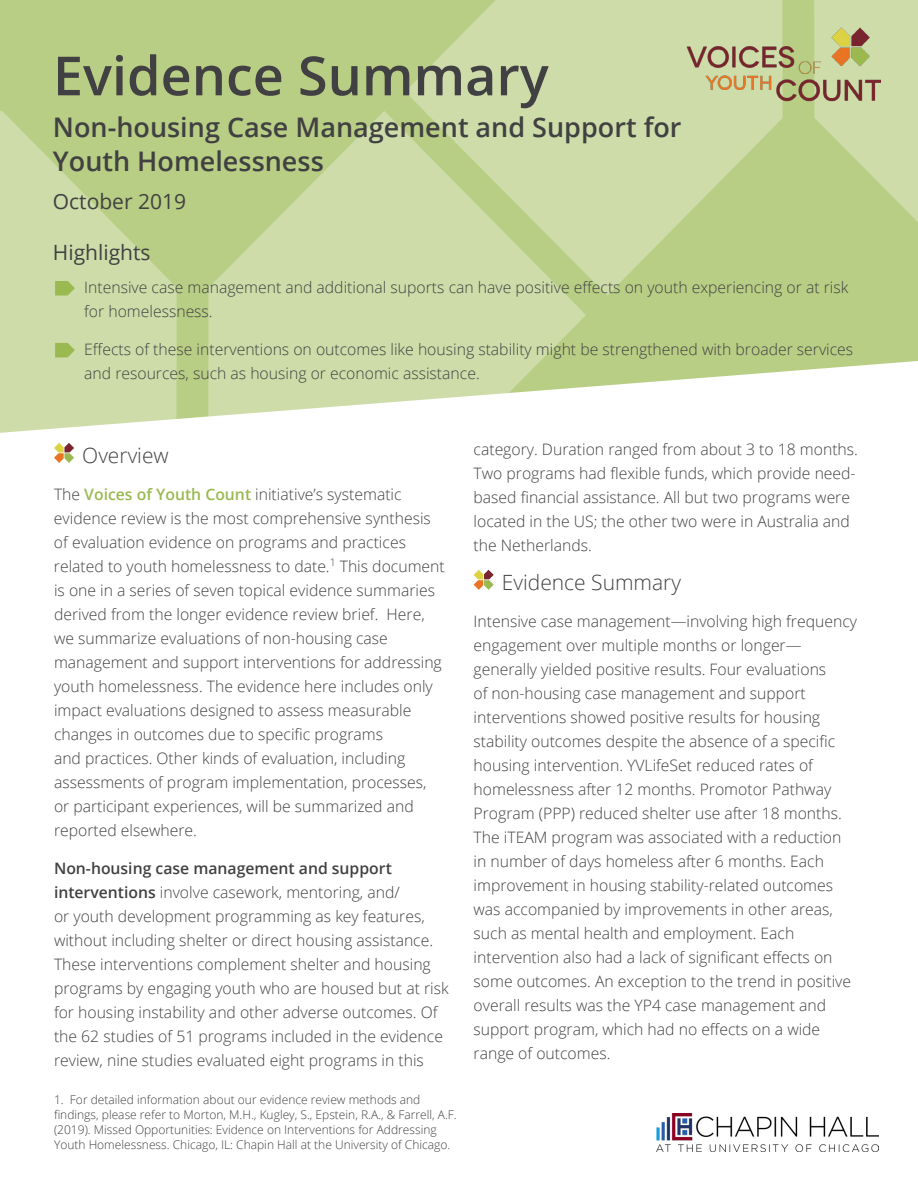
<style>
.page{position:relative;width:918px;height:1188px;background:#fff}
.page>*{position:absolute;margin:0;border:0;box-sizing:border-box;transform-origin:0 0}
.t1{font:600 54px "Open Sans";color:#414042}
.t2{font:600 27px/34.5px "Open Sans";color:#414042}
.t3{font:300 21px "Open Sans";color:#414042}
.t4{font:21px "Open Sans";color:#414042}
.t5{font:300 15.75px/24px "Open Sans";color:#414042}
.t6{font:300 12px/15px "Open Sans";color:#414042}
.s1{font-weight:600;color:#9ab950}
.s2{font-weight:600}
</style>
<div class="page">
<div style="left:0;top:0;width:918px;height:464px;background:#b8ce84"></div>
<svg style="left:814px;top:0;width:104px;height:222px"></svg>
<svg style="left:405px;top:0;width:378px;height:295px;fill:#cddca8"></svg>
<svg style="left:208px;top:111px;width:378px;height:250px;fill:#cddca8"></svg>
<svg style="left:0;top:110px;width:177px;height:251px;fill:#cddca8"></svg>
<div style="left:0;top:433px;width:918px;height:227px;background:#fff"></div>
<svg style="left:0;top:361px;width:918px;height:72px;background:#e3ebcf"></svg>
<img style="left:687px;top:27px;width:194px;height:75px">
<img style="left:657px;top:1113px;width:222px;height:39px">
<svg style="left:54px;top:443px;width:20px;height:20px"></svg>
<svg style="left:55px;top:281px;width:20px;height:15px"></svg>
<svg style="left:55px;top:343px;width:20px;height:14px"></svg>
<svg style="left:474px;top:570px;width:20px;height:20px"></svg>
<h1 class="t1" style="left:53px;top:39px;width:497px">Evidence Summary</h1>
<h2 class="t2" style="left:53px;top:109px;width:630px">Non-housing Case Management and Support for<br>Youth Homelessness</h2>
<h3 class="t4" style="left:53px;top:187px;width:135px">October 2019</h3>
<h3 class="t4" style="left:53px;top:238px;width:99px">Highlights</h3>
<p class="t5" style="left:84px;top:275px;width:766px">Intensive case management and additional suports can have positive effects on youth experiencing or at risk for homelessness.</p>
<p class="t5" style="left:84px;top:336px;width:771px">Effects of these interventions on outcomes like housing stability might be strengthened with broader services and resources, such as housing or economic assistance.</p>
<h3 class="t3" style="left:82px;top:441px;width:88px">Overview</h3>
<p class="t5" style="left:54px;top:482px;width:392px">The <span class="s1">Voices of Youth Count</span> initiative’s systematic evidence review is the most comprehensive synthesis of evaluation evidence on programs and practices related to youth homelessness to date.<sup>1</sup> This document is one in a series of seven topical evidence summaries derived from the longer evidence review brief. Here, we summarize evaluations of non-housing case management and support interventions for addressing youth homelessness. The evidence here includes only impact evaluations designed to assess measurable changes in outcomes due to specific programs<br>and practices. Other kinds of evaluation, including assessments of program implementation, processes, or participant experiences, will be summarized and reported elsewhere.</p>
<p class="t5" style="left:54px;top:856px;width:396px"><span class="s2">Non-housing case management and support interventions</span> involve casework, mentoring, and/<br>or youth development programming as key features, without including shelter or direct housing assistance.<br>These interventions complement shelter and housing programs by engaging youth who are housed but at risk for housing instability and other adverse outcomes. Of the 62 studies of 51 programs included in the evidence review, nine studies evaluated eight programs in this</p>
<p class="t6" style="left:54px;top:1092px;width:404px">1. For detailed information about our evidence review methods and findings, please refer to Morton, M.H., Kugley, S., Epstein, R.A., &amp; Farrell, A.F. (2019). Missed Opportunities: Evidence on Interventions for Addressing Youth Homelessness. Chicago, IL: Chapin Hall at the University of Chicago.</p>
<p class="t5" style="left:474px;top:437px;width:386px">category. Duration ranged from about 3 to 18 months.<br>Two programs had flexible funds, which provide need&shy;based financial assistance. All but two programs were located in the US; the other two were in Australia and the Netherlands.</p>
<h3 class="t3" style="left:502px;top:568px;width:181px">Evidence Summary</h3>
<p class="t5" style="left:474px;top:609px;width:385px">Intensive case management—involving high frequency engagement over multiple months or longer— generally yielded positive results. Four evaluations<br>of non-housing case management and support interventions showed positive results for housing stability outcomes despite the absence of a specific housing intervention. YVLifeSet reduced rates of homelessness after 12 months. Promotor Pathway Program (PPP) reduced shelter use after 18 months.<br>The iTEAM program was associated with a reduction in number of days homeless after 6 months. Each improvement in housing stability-related outcomes was accompanied by improvements in other areas, such as mental health and employment. Each intervention also had a lack of significant effects on some outcomes. An exception to the trend in positive overall results was the YP4 case management and support program, which had no effects on a wide range of outcomes.</p>
</div>
